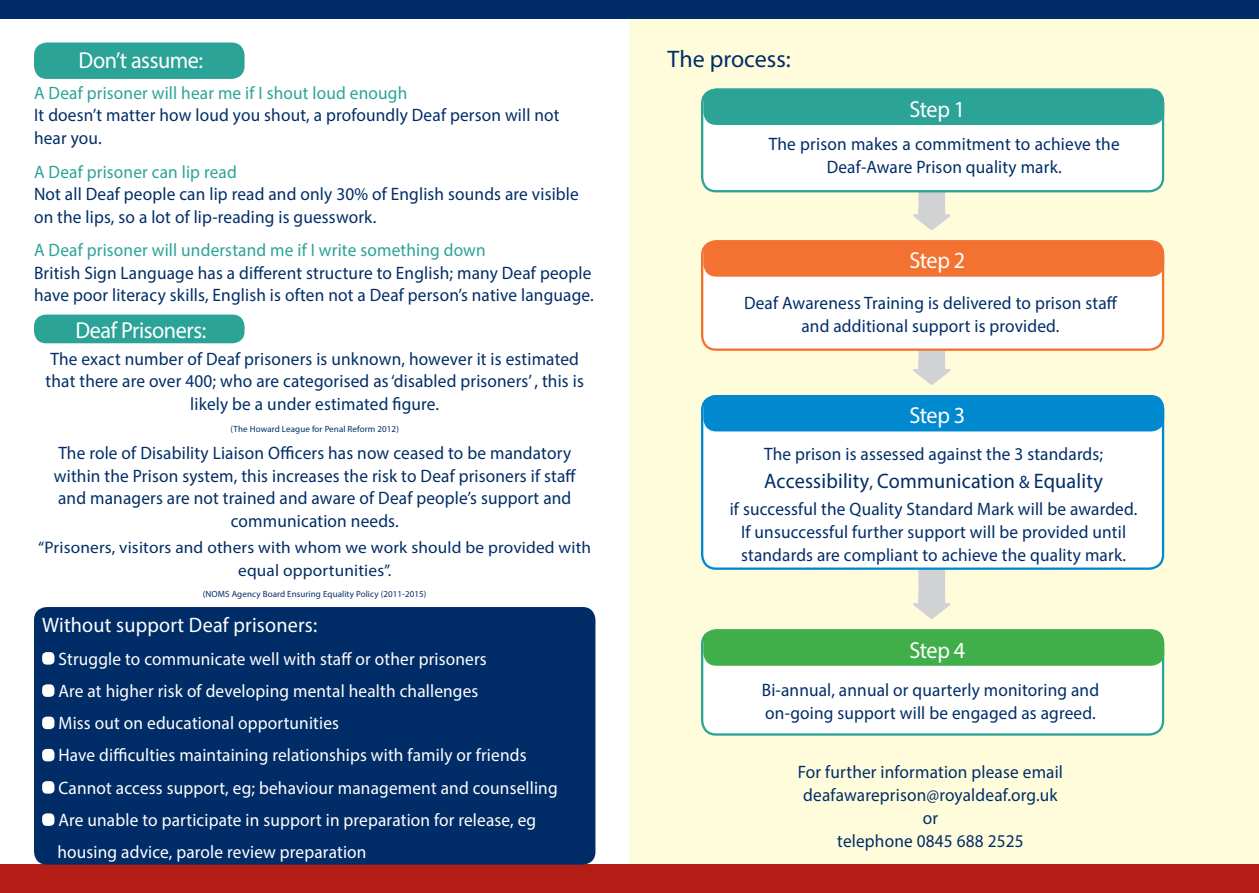
<style>
.page{position:relative;width:1259px;height:893px;background:#fff}
.page>*{position:absolute;margin:0;border:0;box-sizing:border-box;transform-origin:0 0}
.t1{font:24px "Myriad Pro";color:#002d67}
.t2{font:23.1px "Myriad Pro";letter-spacing:-.02em;color:#fff;scale:.96 1}
.t3{font:21px "Myriad Pro";letter-spacing:.01em;color:#002d67;scale:.96 1}
.t4{font:21px "Myriad Pro";letter-spacing:.01em;color:#fff;scale:.96 1}
.t5{font:18px/22.5px "Myriad Pro";letter-spacing:.01em;color:#002d67;text-align:center;scale:.96 1}
.t6{font:18px "Myriad Pro";letter-spacing:.01em;color:#fff;scale:.96 1}
.t7{font:16.8px/22.5px "Myriad Pro";letter-spacing:.01em;color:#002d67;text-align:center}
.t8{font:9px "Myriad Pro";letter-spacing:.01em;color:#002d67}
.s1{color:#2ba397}
.s2{font-size:18px}
</style>
<div class="page">
<div style="left:629px;top:0;width:630px;height:889px;background:#fffcdc"></div>
<svg style="left:913px;top:570px;width:37px;height:49px"></svg>
<div style="left:702px;top:396px;width:461px;height:173px;background:#fff;border-radius:14px"></div>
<div style="left:701px;top:395px;width:463px;height:175px;border:2px solid #0089cf;border-radius:14px"></div>
<div style="left:703px;top:395px;width:461px;height:36px;background:#0089cf;border-radius:13px"></div>
<svg style="left:913px;top:192px;width:37px;height:38px"></svg>
<svg style="left:913px;top:351px;width:37px;height:34px"></svg>
<div style="left:702px;top:90px;width:461px;height:101px;background:#fff;border-radius:14px"></div>
<div style="left:701px;top:89px;width:463px;height:103px;border:2px solid #2ba397;border-radius:14px"></div>
<div style="left:703px;top:89px;width:461px;height:36px;background:#2ba397;border-radius:13px"></div>
<div style="left:34px;top:43px;width:210px;height:36px;background:#2ba397;border-radius:13px"></div>
<div style="left:702px;top:630px;width:461px;height:104px;background:#fff;border-radius:14px"></div>
<div style="left:701px;top:629px;width:463px;height:107px;border:2px solid #2ba397;border-radius:14px"></div>
<div style="left:703px;top:629px;width:461px;height:37px;background:#40ae49;border-radius:13px"></div>
<div style="left:702px;top:241px;width:461px;height:109px;background:#fff;border-radius:14px"></div>
<div style="left:701px;top:240px;width:463px;height:111px;border:2px solid #f37131;border-radius:14px"></div>
<div style="left:703px;top:240px;width:461px;height:37px;background:#f37131;border-radius:13px"></div>
<div style="left:0;top:0;width:1259px;height:18px;background:#002d67"></div>
<div style="left:0;top:865px;width:1259px;height:28px;background:#b41d15"></div>
<div style="left:34px;top:607px;width:561px;height:258px;background:#002d67;border-radius:13px"></div>
<div style="left:42px;top:652px;width:12px;height:13px;background:#fff;border-radius:4px"></div>
<div style="left:42px;top:684px;width:12px;height:13px;background:#fff;border-radius:4px"></div>
<div style="left:42px;top:717px;width:12px;height:12px;background:#fff;border-radius:4px"></div>
<div style="left:42px;top:749px;width:12px;height:12px;background:#fff;border-radius:4px"></div>
<div style="left:42px;top:781px;width:12px;height:13px;background:#fff;border-radius:4px"></div>
<div style="left:42px;top:813px;width:12px;height:13px;background:#fff;border-radius:4px"></div>
<div style="left:34px;top:315px;width:210px;height:28px;background:#2ba397;border-radius:12px"></div>
<p class="t2" style="left:79px;top:46px;width:131px">Don’t assume:</p>
<p class="t5" style="left:34px;top:81px;width:549px;text-align:left"><span class="s1">A Deaf prisoner will hear me if I shout loud enough<br></span>It doesn’t matter how loud you shout, a profoundly Deaf person will not hear you.</p>
<p class="t5" style="left:34px;top:160px;width:569px;text-align:left"><span class="s1">A Deaf prisoner can lip read<br></span>Not all Deaf people can lip read and only 30% of English sounds are visible on the lips, so a lot of lip-reading is guesswork.</p>
<p class="t5" style="left:34px;top:239px;width:584px;text-align:left"><span class="s1">A Deaf prisoner will understand me if I write something down<br></span>British Sign Language has a different structure to English; many Deaf people have poor literacy skills, English is often not a Deaf person’s native language.</p>
<p class="t2" style="left:75px;top:316px;width:138px">Deaf Prisoners:</p>
<p class="t5" style="left:46px;top:347px;width:562px">The exact number of Deaf prisoners is unknown, however it is estimated that there are over 400; who are categorised as ‘disabled prisoners’ , this is likely be a under estimated figure.</p>
<p class="t8" style="left:231px;top:424px;width:170px">(The Howard League for Penal Reform 2012)</p>
<p class="t5" style="left:54px;top:441px;width:545px">The role of Disability Liaison Officers has now ceased to be mandatory within the Prison system, this increases the risk to Deaf prisoners if staff and managers are not trained and aware of Deaf people’s support and communication needs.</p>
<p class="t7" style="left:38px;top:536px;width:554px">“Prisoners, visitors and others with whom we work should be provided with equal opportunities”.</p>
<p class="t8" style="left:203px;top:588px;width:225px">(NOMS Agency Board Ensuring Equality Policy (2011-2015)</p>
<p class="t4" style="left:42px;top:612px;width:288px">Without support Deaf prisoners:</p>
<p class="t6" style="left:58px;top:647px;width:448px">Struggle to communicate well with staff or other prisoners</p>
<p class="t6" style="left:58px;top:680px;width:439px">Are at higher risk of developing mental health challenges</p>
<p class="t6" style="left:58px;top:712px;width:294px">Miss out on educational opportunities</p>
<p class="t6" style="left:58px;top:744px;width:489px">Have difficulties maintaining relationships with family or friends</p>
<p class="t6" style="left:58px;top:776px;width:521px">Cannot access support, eg; behaviour management and counselling</p>
<p class="t6" style="left:58px;top:809px;width:499px">Are unable to participate in support in preparation for release, eg</p>
<p class="t6" style="left:57px;top:841px;width:323px">housing advice, parole review preparation</p>
<p class="t1" style="left:667px;top:44px;width:125px">The process:</p>
<p class="t2" style="left:909px;top:95px;width:60px">Step 1</p>
<p class="t5" style="left:769px;top:132px;width:367px;line-height:23.1px">The prison makes a commitment to achieve the<br>Deaf-Aware Prison quality mark.</p>
<p class="t2" style="left:909px;top:246px;width:60px">Step 2</p>
<p class="t5" style="left:744px;top:291px;width:390px;line-height:23.1px">Deaf Awareness Training is delivered to prison staff and additional support is provided.</p>
<p class="t2" style="left:909px;top:401px;width:60px">Step 3</p>
<p class="t5" style="left:764px;top:443px;width:355px">The prison is assessed against the 3 standards;</p>
<p class="t3" style="left:764px;top:468px;width:354px">Accessibility<span class="s2">,</span> Communication <span class="s2">&amp;</span> Equality</p>
<p class="t5" style="left:730px;top:497px;width:426px;line-height:23.1px">if successful the Quality Standard Mark will be awarded.<br>If unsuccessful further support will be provided until standards are compliant to achieve the quality mark.</p>
<p class="t2" style="left:909px;top:635px;width:60px">Step 4</p>
<p class="t5" style="left:762px;top:678px;width:353px;line-height:23.1px;text-align:left">Bi-annual, annual or quarterly monitoring and on-going support will be engaged as agreed.</p>
<p class="t5" style="left:798px;top:760px;width:278px;line-height:23.1px;text-align:left">For further information please email deafawareprison@royaldeaf.org.uk</p>
<p class="t5" style="left:923px;top:807px;width:17px">or</p>
<p class="t5" style="left:837px;top:830px;width:196px">telephone 0845 688 2525</p>
</div>
